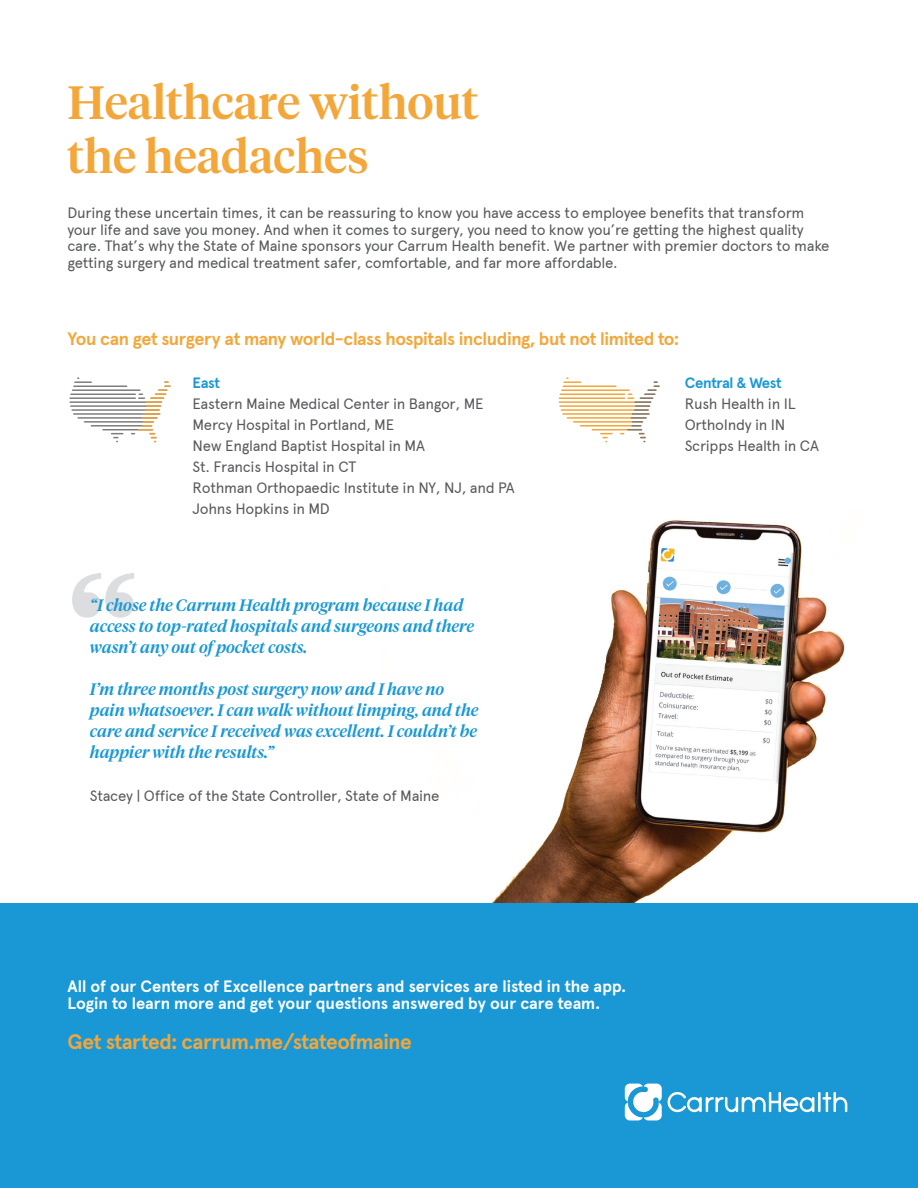
<style>
.page{position:relative;width:918px;height:1188px;background:#fff}
.page>*{position:absolute;margin:0;border:0;box-sizing:border-box;transform-origin:0 0}
.t1{font:500 171px "Tiempos Headline";color:#dcdddf}
.t2{font:500 46.5px/54px "Tiempos Headline";color:#f3a73a}
.t3{font:700 21px "Apercu";letter-spacing:-.025em;color:#f3a73a}
.t4{font:700 18px "Apercu";letter-spacing:-.025em;color:#f3a73a}
.t5{font:italic 500 16.5px/21px "Tiempos Headline";color:#1a98d6}
.t6{font:700 16.5px/16.5px "Apercu";color:#fff}
.t7{font:15px/21px "Apercu Pro";letter-spacing:-.02em;color:#57585a}
.t8{font:700 15px "Apercu";letter-spacing:-.03em;color:#1a98d6}
</style>
<div class="page">
<img style="left:383px;top:520px;width:519px;height:384px">
<div style="left:0;top:904px;width:918px;height:284px;background:#1a98d6"></div>
<svg style="left:668px;top:1092px;width:179px;height:20px"></svg>
<svg style="left:624px;top:1083px;width:38px;height:38px"></svg>
<svg style="left:601px;top:433px;width:11px;height:9px"></svg>
<hr style="left:592px;top:429px;width:50px;height:1px;background:#f0a539">
<hr style="left:581px;top:425px;width:60px;height:2px;background:#f0a539">
<hr style="left:574px;top:421px;width:68px;height:2px;background:#f0a539">
<hr style="left:567px;top:417px;width:79px;height:2px;background:#f0a539">
<hr style="left:563px;top:413px;width:86px;height:2px;background:#f0a539">
<hr style="left:561px;top:409px;width:87px;height:2px;background:#f0a539">
<hr style="left:560px;top:405px;width:90px;height:2px;background:#f0a539">
<hr style="left:559px;top:401px;width:92px;height:2px;background:#f0a539">
<hr style="left:559px;top:397px;width:66px;height:2px;background:#f0a539">
<hr style="left:560px;top:394px;width:65px;height:1px;background:#f0a539">
<hr style="left:562px;top:389px;width:67px;height:2px;background:#f0a539">
<hr style="left:563px;top:386px;width:53px;height:1px;background:#f0a539">
<svg style="left:564px;top:378px;width:16px;height:5px"></svg>
<svg style="left:621px;top:381px;width:38px;height:61px"></svg>
<svg style="left:112px;top:433px;width:11px;height:9px"></svg>
<hr style="left:103px;top:429px;width:49px;height:1px;background:#7d7c7e">
<hr style="left:91px;top:425px;width:61px;height:2px;background:#7d7c7e">
<hr style="left:85px;top:421px;width:68px;height:2px;background:#7d7c7e">
<hr style="left:78px;top:417px;width:79px;height:2px;background:#7d7c7e">
<hr style="left:74px;top:413px;width:86px;height:2px;background:#7d7c7e">
<hr style="left:72px;top:409px;width:87px;height:2px;background:#7d7c7e">
<hr style="left:71px;top:405px;width:89px;height:2px;background:#7d7c7e">
<hr style="left:70px;top:401px;width:91px;height:2px;background:#7d7c7e">
<hr style="left:70px;top:397px;width:65px;height:2px;background:#7d7c7e">
<hr style="left:71px;top:394px;width:64px;height:1px;background:#7d7c7e">
<hr style="left:73px;top:389px;width:67px;height:2px;background:#7d7c7e">
<hr style="left:74px;top:386px;width:53px;height:1px;background:#7d7c7e">
<svg style="left:75px;top:378px;width:16px;height:5px"></svg>
<svg style="left:132px;top:381px;width:38px;height:61px"></svg>
<h2 class="t2" style="left:68px;top:73px;width:412px">Healthcare without the headaches</h2>
<p class="t7" style="left:68px;top:205px;width:764px;line-height:16.5px">During these uncertain times, it can be reassuring to know you have access to employee benefits that transform your life and save you money. And when it comes to surgery, you need to know you’re getting the highest quality care. That’s why the State of Maine sponsors your Carrum Health benefit. We partner with premier doctors to make getting surgery and medical treatment safer, comfortable, and far more affordable.</p>
<p class="t4" style="left:68px;top:324px;width:613px">You can get surgery at many world-class hospitals including, but not limited to:</p>
<p class="t8" style="left:192px;top:371px;width:29px">East</p>
<p class="t7" style="left:192px;top:394px;width:324px">Eastern Maine Medical Center in Bangor, ME Mercy Hospital in Portland, ME<br>New England Baptist Hospital in MA<br>St. Francis Hospital in CT<br>Rothman Orthopaedic Institute in NY, NJ, and PA Johns Hopkins in MD</p>
<h1 class="t1" style="left:65px;top:524px;width:76px">“</h1>
<p class="t5" style="left:90px;top:593px;width:386px">“I chose the Carrum Health program because I had access to top-rated hospitals and surgeons and there wasn’t any out of pocket costs.</p>
<p class="t5" style="left:90px;top:677px;width:390px">I’m three months post surgery now and I have no pain whatsoever. I can walk without limping, and the care and service I received was excellent. I couldn’t be happier with the results.”</p>
<p class="t7" style="left:90px;top:785px;width:351px">Stacey | Office of the State Controller, State of Maine</p>
<p class="t8" style="left:685px;top:371px;width:98px">Central &amp; West</p>
<p class="t7" style="left:685px;top:394px;width:136px">Rush Health in IL<br>OrthoIndy in IN<br>Scripps Health in CA</p>
<p class="t6" style="left:68px;top:977px;width:560px">All of our Centers of Excellence partners and services are listed in the app.<br>Login to learn more and get your questions answered by our care team.</p>
<h3 class="t3" style="left:68px;top:1025px;width:346px">Get started: carrum.me/stateofmaine</h3>
</div>
